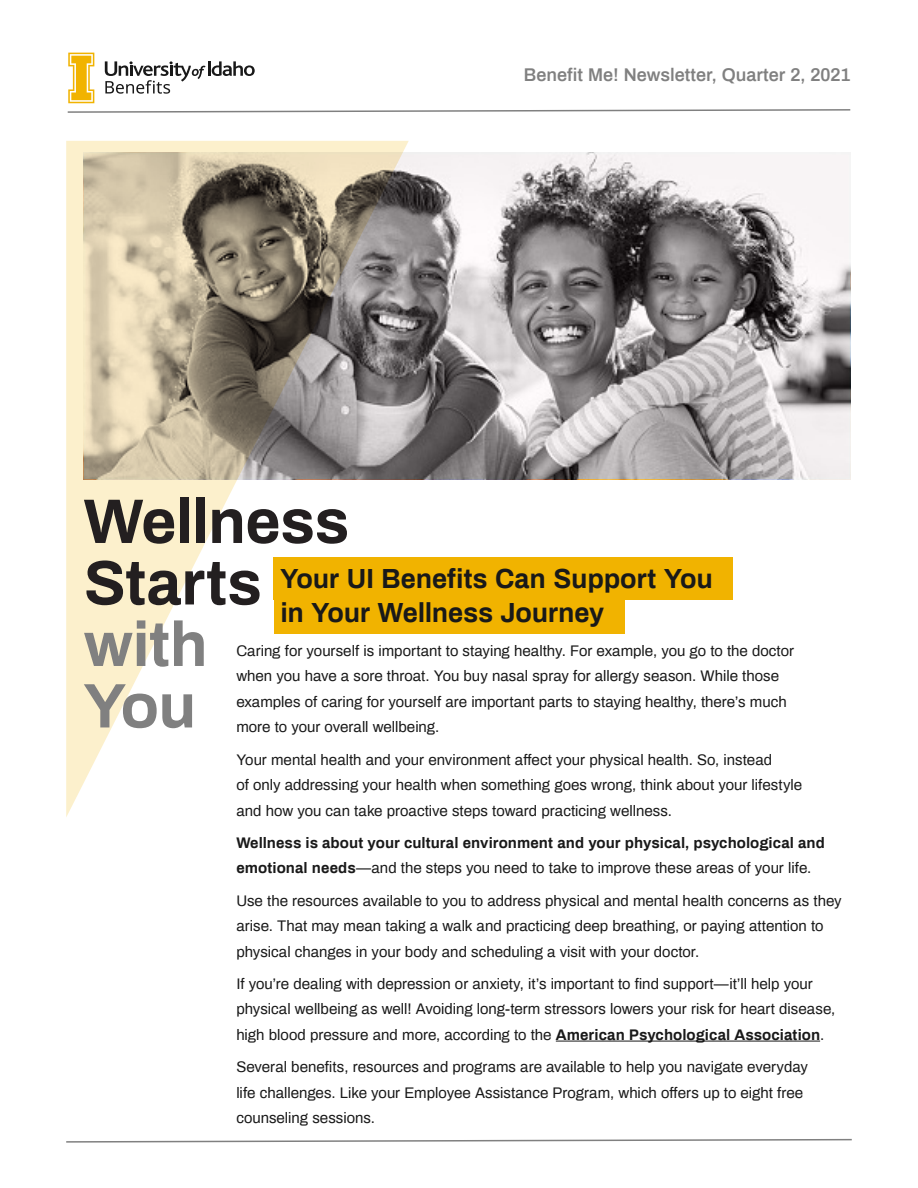
<style>
.page{position:relative;width:918px;height:1188px;background:#fff}
.page>*{position:absolute;margin:0;border:0;box-sizing:border-box;transform-origin:0 0}
.Header_1{font:700 63px/61.5px "Archivo";letter-spacing:-.01em;color:#231f20}
.Intro_Text{font:700 27px "Archivo";letter-spacing:-.005em;color:#191919}
.t1{font:600 18px "Archivo";color:#808080}
.Intro_Text-2{font:15px/25.5px "Archivo";color:#191919}
.Intro_Text-3{font:700 15px/25.5px "Archivo";letter-spacing:.005em;color:#191919}
.s1{color:#808080}
.s2{font-weight:400}
.s3{font-weight:700}
</style>
<div class="page">
<hr style="left:556px;top:1041px;width:264px;height:1px;background:#191919">
<svg style="left:409px;top:153px;width:441px;height:326px"></svg>
<svg style="left:66px;top:141px;width:343px;height:676px"></svg>
<div style="left:274px;top:557px;width:459px;height:43px;background:#f1b300"></div>
<div style="left:274px;top:591px;width:351px;height:43px;background:#f1b300"></div>
<svg style="left:67px;top:53px;width:784px;height:60px"></svg>
<svg style="left:66px;top:1138px;width:786px;height:5px"></svg>
<p class="t1" style="left:524px;top:62px;width:328px">Benefit Me! Newsletter, Quarter 2, 2021</p>
<p class="Header_1" style="left:84px;top:488px;width:267px">Wellness<br>Starts <span class="s1">with<br>You</span></p>
<p class="Intro_Text" style="left:280px;top:559px;width:434px">Your UI Benefits Can Support You</p>
<p class="Intro_Text" style="left:280px;top:592px;width:325px">in Your Wellness Journey</p>
<p class="Intro_Text-2" style="left:236px;top:637px;width:559px">Caring for yourself is important to staying healthy. For example, you go to the doctor when you have a sore throat. You buy nasal spray for allergy season. While those examples of caring for yourself are important parts to staying healthy, there’s much more to your overall wellbeing.</p>
<p class="Intro_Text-2" style="left:236px;top:746px;width:567px">Your mental health and your environment affect your physical health. So, instead<br>of only addressing your health when something goes wrong, think about your lifestyle and how you can take proactive steps toward practicing wellness.</p>
<p class="Intro_Text-3" style="left:236px;top:829px;width:590px">Wellness is about your cultural environment and your physical, psychological and emotional needs<span class="s2">—and the steps you need to take to improve these areas of your life.</span></p>
<p class="Intro_Text-2" style="left:236px;top:887px;width:607px">Use the resources available to you to address physical and mental health concerns as they arise. That may mean taking a walk and practicing deep breathing, or paying attention to physical changes in your body and scheduling a visit with your doctor.</p>
<p class="Intro_Text-2" style="left:236px;top:970px;width:601px">If you’re dealing with depression or anxiety, it’s important to find support—it’ll help your physical wellbeing as well! Avoiding long-term stressors lowers your risk for heart disease, high blood pressure and more, according to the <span class="s3">American Psychological Association</span>.</p>
<p class="Intro_Text-2" style="left:236px;top:1053px;width:573px">Several benefits, resources and programs are available to help you navigate everyday life challenges. Like your Employee Assistance Program, which offers up to eight free counseling sessions.</p>
</div>
